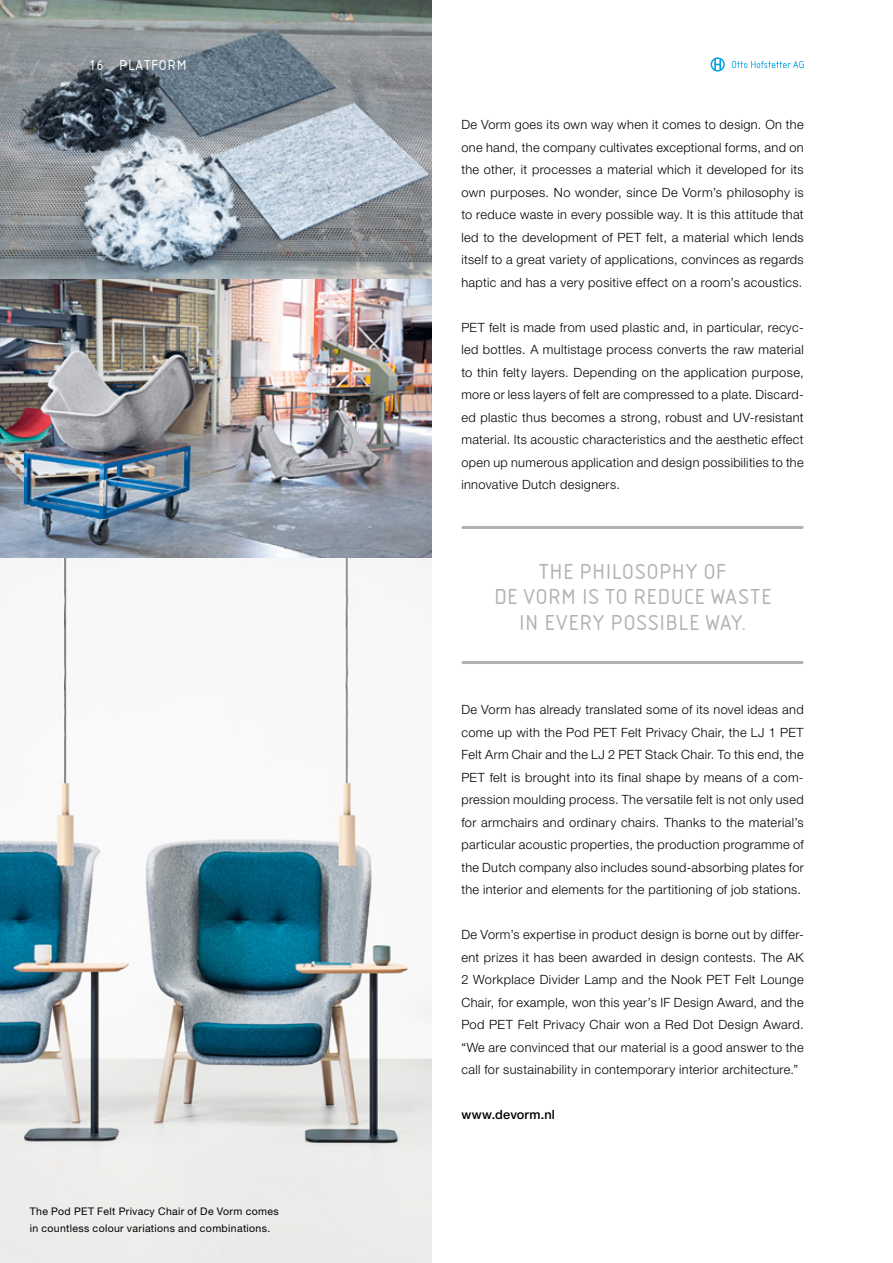
<style>
.page{position:relative;width:893px;height:1263px;background:#fff}
.page>*{position:absolute;margin:0;border:0;box-sizing:border-box;transform-origin:0 0}
.t1{font:22.5px/25.5px "Isonorm BEFOP";letter-spacing:.035em;color:#b1b2b3;text-align:center}
.t2{font:15px "Isonorm BEFOP";letter-spacing:.06em;color:#fff}
.t3{font:300 12.75px/22.5px "Helvetica Neue LT";letter-spacing:.025em;color:#000;text-align:justify}
.t4{font:500 12.75px "Helvetica Neue LT";letter-spacing:.015em;color:#000}
.t5{font:10.5px/16.5px "Helvetica Neue LT";letter-spacing:.03em;color:#000}
</style>
<div class="page">
<svg style="left:732px;top:61px;width:72px;height:7px"></svg>
<svg style="left:711px;top:57px;width:14px;height:15px"></svg>
<hr style="left:463px;top:526px;width:339px;height:3px;background:#b1b2b3">
<hr style="left:463px;top:661px;width:339px;height:3px;background:#b1b2b3">
<img style="left:0;top:0;width:432px;height:1263px">
<p class="t2" style="left:89px;top:57px;width:99px">16 PLATFORM</p>
<p class="t5" style="left:30px;top:1203px;width:250px">The Pod PET Felt Privacy Chair of De Vorm comes in countless colour variations and combinations.</p>
<p class="t3" style="left:461px;top:113px;width:344px">De Vorm goes its own way when it comes to design. On the one hand, the company cultivates exceptional forms, and on the other, it processes a material which it developed for its own purposes. No wonder, since De Vorm’s philosophy is to reduce waste in every possible way. It is this attitude that led to the development of PET felt, a material which lends itself to a great variety of applications, convinces as regards haptic and has a very positive effect on a room’s acoustics.</p>
<p class="t3" style="left:461px;top:316px;width:344px">PET felt is made from used plastic and, in particular, recyc&shy;led bottles. A multistage process converts the raw material to thin felty layers. Depending on the application purpose, more or less layers of felt are compressed to a plate. Discard&shy;ed plastic thus becomes a strong, robust and UV-resistant material. Its acoustic characteristics and the aesthetic effect open up numerous application and design possibilities to the innovative Dutch designers.</p>
<h1 class="t1" style="left:494px;top:558px;width:279px">THE PHILOSOPHY OF<br>DE VORM IS TO REDUCE WASTE<br>IN EVERY POSSIBLE WAY.</h1>
<p class="t3" style="left:461px;top:698px;width:344px">De Vorm has already translated some of its novel ideas and come up with the Pod PET Felt Privacy Chair, the LJ 1 PET Felt Arm Chair and the LJ 2 PET Stack Chair. To this end, the PET felt is brought into its final shape by means of a com&shy;pression moulding process. The versatile felt is not only used for armchairs and ordinary chairs. Thanks to the material’s particular acoustic properties, the production programme of the Dutch company also includes sound-absorbing plates for the interior and elements for the partitioning of job stations.</p>
<p class="t3" style="left:461px;top:923px;width:344px">De Vorm’s expertise in product design is borne out by differ&shy;ent prizes it has been awarded in design contests. The AK 2 Workplace Divider Lamp and the Nook PET Felt Lounge Chair, for example, won this year’s IF Design Award, and the Pod PET Felt Privacy Chair won a Red Dot Design Award. “We are convinced that our material is a good answer to the call for sustainability in contemporary interior architecture.”</p>
<p class="t4" style="left:461px;top:1107px;width:95px">www.devorm.nl</p>
</div>
